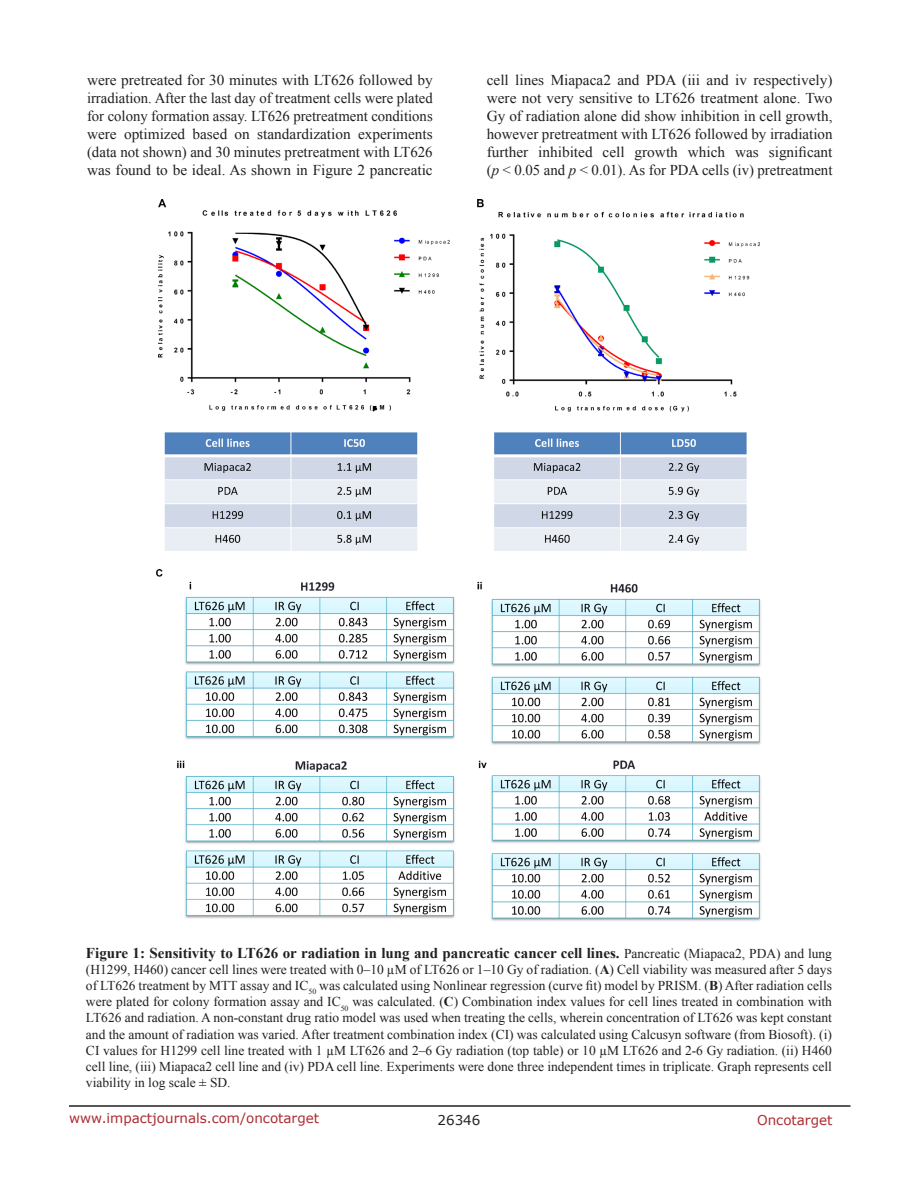
<style>
.page{position:relative;width:918px;height:1188px;background:#fff}
.page>*{position:absolute;margin:0;border:0;box-sizing:border-box;transform-origin:0 0}
.BodyText{font:15px/18px "Times New Roman";color:#231f20;text-align:justify}
.FigureText{font:700 15px "Times New Roman";color:#231f20}
.FigureText-2{font:13.5px/16.2px "Times New Roman";color:#231f20;text-align:justify}
.t1{font:13.5px "Verdana";color:#ac2b31}
.t2{font:13.5px "Verdana";color:#231f20}
.s1{font-style:italic}
.s2{font-weight:400;font-size:13.5px}
.s3{font-weight:700}
</style>
<div class="page">
<hr style="left:69px;top:1105px;width:781px;height:2px;background:#231f20">
<img style="left:159px;top:199px;width:600px;height:351px">
<img style="left:157px;top:569px;width:604px;height:352px">
<p class="BodyText" style="left:87px;top:71px;width:347px">were pretreated for 30 minutes with LT626 followed by irradiation. After the last day of treatment cells were plated for colony formation assay. LT626 pretreatment conditions were optimized based on standardization experiments (data not shown) and 30 minutes pretreatment with LT626 was found to be ideal. As shown in Figure 2 pancreatic</p>
<p class="BodyText" style="left:487px;top:71px;width:347px">cell lines Miapaca2 and PDA (iii and iv respectively) were not very sensitive to LT626 treatment alone. Two Gy of radiation alone did show inhibition in cell growth, however pretreatment with LT626 followed by irradiation further inhibited cell growth which was significant (<span class="s1">p</span> &lt; 0.05 and <span class="s1">p</span> &lt; 0.01). As for PDA cells (iv) pretreatment</p>
<p class="FigureText" style="left:86px;top:942px;width:748px">Figure 1: Sensitivity to LT626 or radiation in lung and pancreatic cancer cell lines. <span class="s2">Pancreatic (Miapaca2, PDA) and lung</span></p>
<p class="FigureText-2" style="left:86px;top:961px;width:748px">(H1299, H460) cancer cell lines were treated with 0–10 µM of LT626 or 1–10 Gy of radiation. (<span class="s3">A</span>) Cell viability was measured after 5 days of LT626 treatment by MTT assay and IC<sub>50</sub> was calculated using Nonlinear regression (curve fit) model by PRISM. (<span class="s3">B</span>) After radiation cells were plated for colony formation assay and IC<sub>50</sub> was calculated. (<span class="s3">C</span>) Combination index values for cell lines treated in combination with LT626 and radiation. A non-constant drug ratio model was used when treating the cells, wherein concentration of LT626 was kept constant and the amount of radiation was varied. After treatment combination index (CI) was calculated using Calcusyn software (from Biosoft). (i)<br>CI values for H1299 cell line treated with 1 µM LT626 and 2–6 Gy radiation (top table) or 10 µM LT626 and 2-6 Gy radiation. (ii) H460 cell line, (iii) Miapaca2 cell line and (iv) PDA cell line. Experiments were done three independent times in triplicate. Graph represents cell viability in log scale ± SD.</p>
<p class="t1" style="left:69px;top:1109px;width:252px">www.impactjournals.com/oncotarget</p>
<p class="t2" style="left:438px;top:1111px;width:44px">26346</p>
<p class="t1" style="left:757px;top:1111px;width:77px">Oncotarget</p>
</div>
